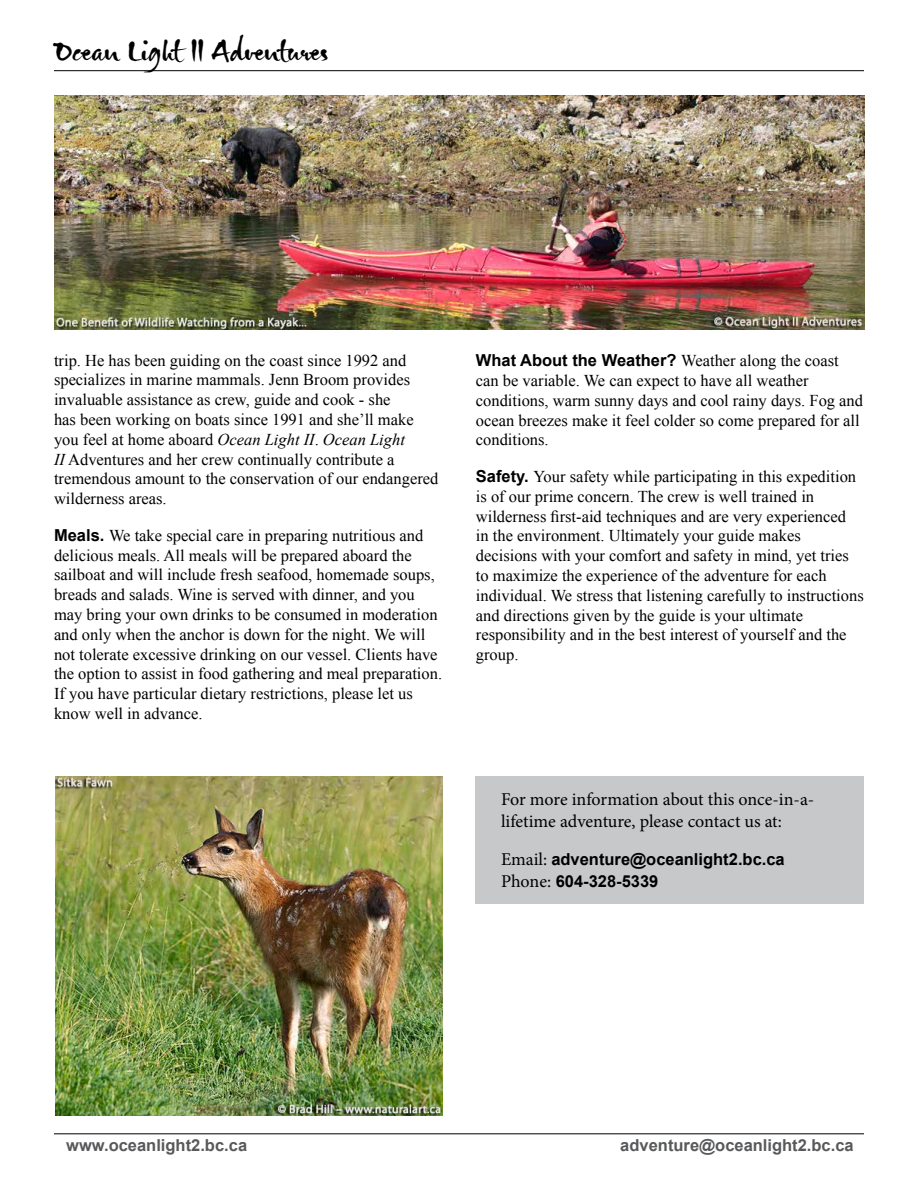
<style>
.page{position:relative;width:918px;height:1188px;background:#fff}
.page>*{position:absolute;margin:0;border:0;box-sizing:border-box;transform-origin:0 0}
.t1{font:36px "Gizmo";letter-spacing:.01em;color:#000}
.t2{font:18px/21.6px "Minion Pro";letter-spacing:-.005em;color:#000}
.t3{font:16.5px/19.8px "Times New Roman";color:#000}
.t4{font:700 16.5px/21.6px "Arial";color:#000}
.t5{font:700 16.5px "Arial";color:#58595b}
.s1{font-style:italic}
.s2{font-family:"Arial";font-weight:700}
.s3{font-family:"Times New Roman";font-weight:400}
.s4{font-family:"Minion Pro";font-weight:400;font-size:18px}
</style>
<div class="page">
<hr style="left:54px;top:1134px;width:810px;height:1px;background:#000">
<hr style="left:54px;top:70px;width:810px;height:1px;background:#000">
<img style="left:55px;top:96px;width:810px;height:233px">
<img style="left:56px;top:777px;width:386px;height:339px">
<div style="left:476px;top:777px;width:388px;height:127px;background:#c7c8ca"></div>
<h1 class="t1" style="left:55px;top:30px;width:275px">Ocean Light II Adventures</h1>
<p class="t3" style="left:54px;top:350px;width:386px">trip. He has been guiding on the coast since 1992 and specializes in marine mammals. Jenn Broom provides invaluable assistance as crew, guide and cook - she<br>has been working on boats since 1991 and she’ll make you feel at home aboard <span class="s1">Ocean Light II</span>. <span class="s1">Ocean Light<br>II</span> Adventures and her crew continually contribute a tremendous amount to the conservation of our endangered wilderness areas.</p>
<p class="t3" style="left:54px;top:525px;width:390px"><span class="s2">Meals.</span> We take special care in preparing nutritious and delicious meals. All meals will be prepared aboard the sailboat and will include fresh seafood, homemade soups, breads and salads. Wine is served with dinner, and you may bring your own drinks to be consumed in moderation and only when the anchor is down for the night. We will not tolerate excessive drinking on our vessel. Clients have the option to assist in food gathering and meal preparation.<br>If you have particular dietary restrictions, please let us know well in advance.</p>
<p class="t4" style="left:476px;top:350px;width:364px">What About the Weather? <span class="s3">Weather along the coast</span></p>
<p class="t3" style="left:476px;top:370px;width:389px">can be variable. We can expect to have all weather conditions, warm sunny days and cool rainy days. Fog and ocean breezes make it feel colder so come prepared for all conditions.</p>
<p class="t3" style="left:476px;top:466px;width:389px"><span class="s2">Safety.</span> Your safety while participating in this expedition is of our prime concern. The crew is well trained in wilderness first-aid techniques and are very experienced<br>in the environment. Ultimately your guide makes decisions with your comfort and safety in mind, yet tries to maximize the experience of the adventure for each individual. We stress that listening carefully to instructions and directions given by the guide is your ultimate responsibility and in the best interest of yourself and the group.</p>
<p class="t2" style="left:501px;top:789px;width:315px">For more information about this once-in-a&shy;lifetime adventure, please contact us at:</p>
<p class="t4" style="left:501px;top:849px;width:285px"><span class="s4">Email:</span> adventure@oceanlight2.bc.ca<br><span class="s4">Phone:</span> 604-328-5339</p>
<p class="t5" style="left:66px;top:1135px;width:182px">www.oceanlight2.bc.ca</p>
<p class="t5" style="left:620px;top:1135px;width:235px">adventure@oceanlight2.bc.ca</p>
</div>
